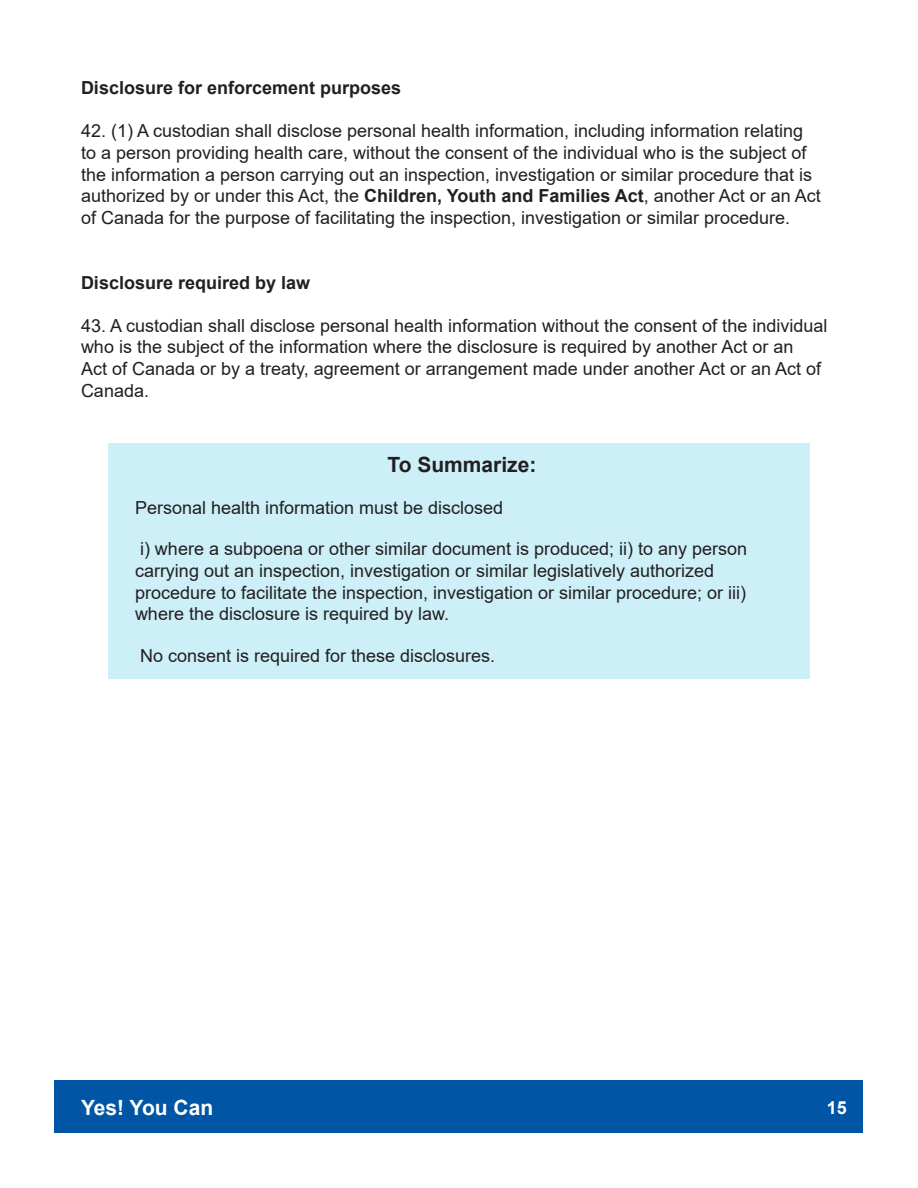
<style>
.page{position:relative;width:918px;height:1188px;background:#fff}
.page>*{position:absolute;margin:0;border:0;box-sizing:border-box;transform-origin:0 0}
.Note_Heading{font:700 21px "Arial";color:#231f20}
.t1{font:700 21px "Arial";color:#fff}
.Note_2{font:18px/21.6px "Arial";color:#231f20}
.t2{font:700 18px "Arial";color:#231f20}
.t3{font:700 18px "Arial";color:#fff}
.s1{font-weight:700}
</style>
<div class="page">
<div style="left:55px;top:1081px;width:808px;height:52px;background:#0155a5"></div>
<div style="left:108px;top:443px;width:702px;height:47px;background:#cceff8"></div>
<div style="left:108px;top:487px;width:702px;height:44px;background:#cceff8"></div>
<div style="left:108px;top:529px;width:702px;height:108px;background:#cceff8"></div>
<div style="left:108px;top:635px;width:702px;height:44px;background:#cceff8"></div>
<p class="t2" style="left:81px;top:75px;width:322px">Disclosure for enforcement purposes</p>
<p class="Note_2" style="left:81px;top:120px;width:741px">42. (1) A custodian shall disclose personal health information, including information relating to a person providing health care, without the consent of the individual who is the subject of the information a person carrying out an inspection, investigation or similar procedure that is authorized by or under this Act, the <span class="s1">Children, Youth and Families Act</span>, another Act or an Act of Canada for the purpose of facilitating the inspection, investigation or similar procedure.</p>
<p class="t2" style="left:81px;top:269px;width:231px">Disclosure required by law</p>
<p class="Note_2" style="left:81px;top:314px;width:748px">43. A custodian shall disclose personal health information without the consent of the individual who is the subject of the information where the disclosure is required by another Act or an<br>Act of Canada or by a treaty, agreement or arrangement made under another Act or an Act of Canada.</p>
<p class="Note_Heading" style="left:387px;top:449px;width:150px">To Summarize:</p>
<p class="Note_2" style="left:135px;top:496px;width:370px">Personal health information must be disclosed</p>
<p class="Note_2" style="left:135px;top:538px;width:614px">i) where a subpoena or other similar document is produced; ii) to any person carrying out an inspection, investigation or similar legislatively authorized procedure to facilitate the inspection, investigation or similar procedure; or iii) where the disclosure is required by law.</p>
<p class="Note_2" style="left:140px;top:645px;width:357px">No consent is required for these disclosures.</p>
<p class="t1" style="left:81px;top:1092px;width:134px">Yes! You Can</p>
<p class="t3" style="left:827px;top:1095px;width:22px">15</p>
</div>
